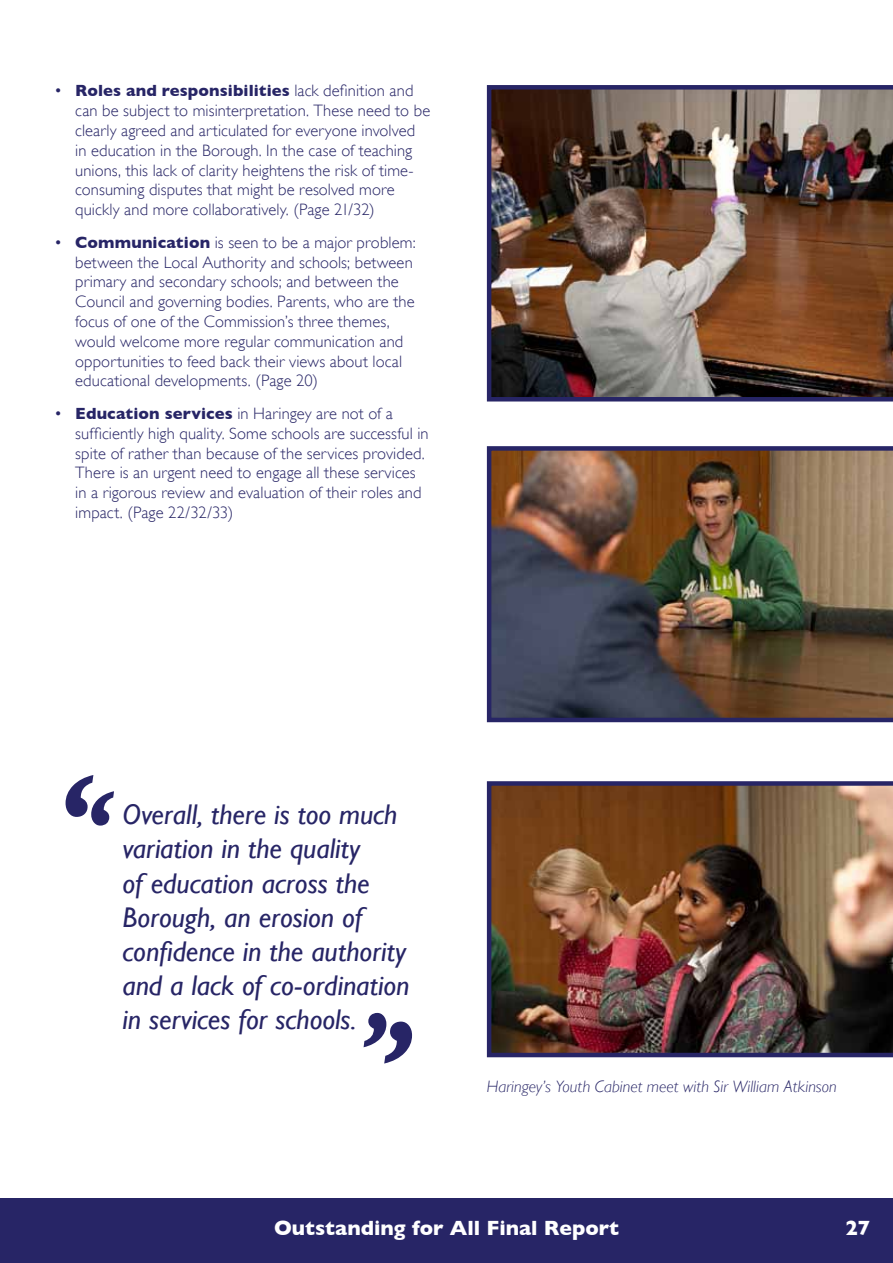
<style>
.page{position:relative;width:893px;height:1263px;background:#fff}
.page>*{position:absolute;margin:0;border:0;box-sizing:border-box;transform-origin:0 0}
.t1{font:italic 28.5px/34.2px "Gill Sans";color:#272566}
.t2{font:700 21px "Gill Sans";color:#fff}
.t3{font:300 16.5px/19.8px "Gill Sans";letter-spacing:.005em;color:#272566}
.t4{font:italic 300 16.5px "Gill Sans";color:#272566}
.s1{font-weight:700}
</style>
<div class="page">
<div style="left:0;top:1198px;width:893px;height:65px;background:#272566"></div>
<svg style="left:66px;top:775px;width:48px;height:50px"></svg>
<svg style="left:364px;top:1013px;width:48px;height:50px"></svg>
<img style="left:487px;top:85px;width:406px;height:316px">
<img style="left:487px;top:446px;width:406px;height:276px">
<img style="left:487px;top:781px;width:406px;height:276px">
<p class="t3" style="left:75px;top:81px;width:356px;text-indent:-21px">• <span class="s1">Roles and responsibilities</span> lack definition and can be subject to misinterpretation. These need to be clearly agreed and articulated for everyone involved in education in the Borough. In the case of teaching unions, this lack of clarity heightens the risk of time&shy;consuming disputes that might be resolved more quickly and more collaboratively. (Page 21/32)</p>
<p class="t3" style="left:75px;top:232px;width:342px;text-indent:-21px">• <span class="s1">Communication</span> is seen to be a major problem: between the Local Authority and schools; between primary and secondary schools; and between the Council and governing bodies. Parents, who are the focus of one of the Commission’s three themes, would welcome more regular communication and opportunities to feed back their views about local educational developments. (Page 20)</p>
<p class="t3" style="left:75px;top:404px;width:355px;text-indent:-21px">• <span class="s1">Education services</span> in Haringey are not of a sufficiently high quality. Some schools are successful in spite of rather than because of the services provided.<br>There is an urgent need to engage all these services in a rigorous review and evaluation of their roles and impact. (Page 22/32/33)</p>
<h1 class="t1" style="left:122px;top:797px;width:289px">Overall, there is too much variation in the quality<br>of education across the<br>Borough, an erosion of confidence in the authority and a lack of co-ordination in services for schools.</h1>
<p class="t4" style="left:487px;top:1077px;width:351px">Haringey’s Youth Cabinet meet with Sir William Atkinson</p>
<p class="t2" style="left:274px;top:1215px;width:346px">Outstanding for All Final Report</p>
<p class="t2" style="left:845px;top:1215px;width:26px">27</p>
</div>
